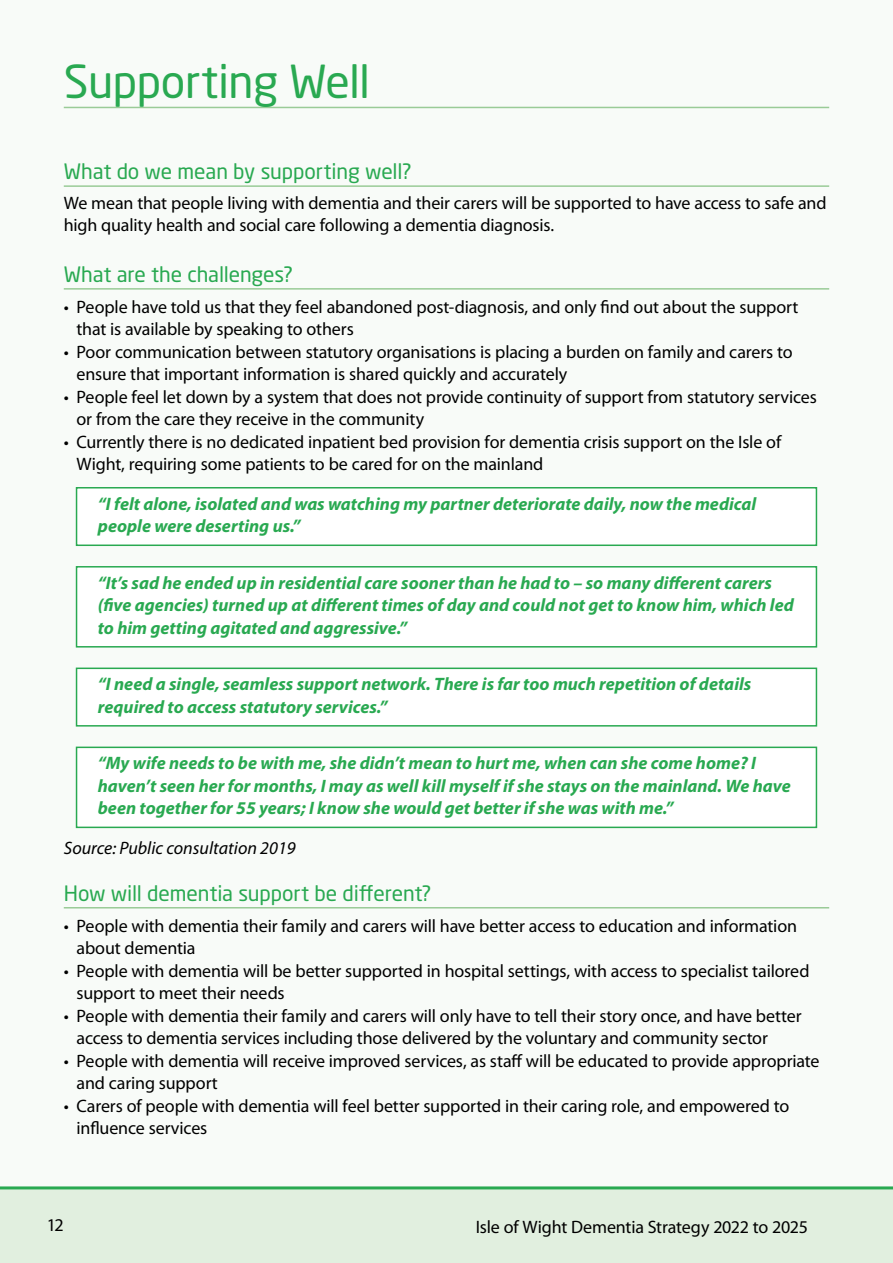
<style>
.page{position:relative;width:893px;height:1263px;background:#f8fbf8}
.page>*{position:absolute;margin:0;border:0;box-sizing:border-box;transform-origin:0 0}
.t1{font:45px "Neo Sans Std";letter-spacing:-.01em;color:#29a951}
.t2{font:21px "Neo Sans Std";letter-spacing:-.005em;color:#29a951}
.t3{font:18px/22.5px "Myriad Pro";letter-spacing:-.01em;color:#000}
.t4{font:italic 700 18px/22.5px "Myriad Pro";color:#29a951}
.t5{font:italic 18px "Myriad Pro";color:#000}
</style>
<div class="page">
<div style="left:0;top:1187px;width:893px;height:76px;background:#e1efdf"></div>
<hr style="left:0;top:1186px;width:893px;height:3px;background:#29a951">
<hr style="left:64px;top:107px;width:765px;height:1px;background:#9acb97">
<hr style="left:64px;top:185px;width:765px;height:2px;background:#9acb97">
<hr style="left:64px;top:288px;width:765px;height:2px;background:#9acb97">
<div style="left:76px;top:487px;width:741px;height:59px;background:#fff;border:2px solid #29a951"></div>
<div style="left:76px;top:566px;width:741px;height:81px;background:#fff;border:2px solid #29a951"></div>
<div style="left:76px;top:667px;width:741px;height:59px;background:#fff;border:2px solid #29a951"></div>
<div style="left:76px;top:747px;width:741px;height:81px;background:#fff;border:2px solid #29a951"></div>
<hr style="left:64px;top:907px;width:765px;height:1px;background:#9acb97">
<h1 class="t1" style="left:64px;top:54px;width:308px">Supporting Well</h1>
<p class="t2" style="left:64px;top:158px;width:350px">What do we mean by supporting well?</p>
<p class="t3" style="left:64px;top:192px;width:764px;line-height:21.6px">We mean that people living with dementia and their carers will be supported to have access to safe and high quality health and social care following a dementia diagnosis.</p>
<p class="t2" style="left:64px;top:261px;width:231px">What are the challenges?</p>
<p class="t3" style="left:77px;top:295px;width:723px;text-indent:-13px">• People have told us that they feel abandoned post-diagnosis, and only find out about the support that is available by speaking to others</p>
<p class="t3" style="left:77px;top:340px;width:718px;text-indent:-13px">• Poor communication between statutory organisations is placing a burden on family and carers to ensure that important information is shared quickly and accurately</p>
<p class="t3" style="left:77px;top:385px;width:742px;text-indent:-13px">• People feel let down by a system that does not provide continuity of support from statutory services or from the care they receive in the community</p>
<p class="t3" style="left:77px;top:430px;width:706px;text-indent:-13px">• Currently there is no dedicated inpatient bed provision for dementia crisis support on the Isle of<br>Wight, requiring some patients to be cared for on the mainland</p>
<p class="t4" style="left:98px;top:492px;width:660px">“I felt alone, isolated and was watching my partner deteriorate daily, now the medical people were deserting us.”</p>
<p class="t4" style="left:98px;top:571px;width:698px">“It’s sad he ended up in residential care sooner than he had to – so many different carers (five agencies) turned up at different times of day and could not get to know him, which led to him getting agitated and aggressive.”</p>
<p class="t4" style="left:98px;top:672px;width:655px">“I need a single, seamless support network. There is far too much repetition of details required to access statutory services.”</p>
<p class="t4" style="left:98px;top:751px;width:694px">“My wife needs to be with me, she didn’t mean to hurt me, when can she come home? I haven’t seen her for months, I may as well kill myself if she stays on the mainland. We have been together for 55 years; I know she would get better if she was with me.”</p>
<p class="t5" style="left:64px;top:837px;width:233px">Source: Public consultation 2019</p>
<p class="t2" style="left:64px;top:880px;width:369px">How will dementia support be different?</p>
<p class="t3" style="left:77px;top:914px;width:722px;text-indent:-13px">• People with dementia their family and carers will have better access to education and information about dementia</p>
<p class="t3" style="left:77px;top:959px;width:734px;text-indent:-13px">• People with dementia will be better supported in hospital settings, with access to specialist tailored support to meet their needs</p>
<p class="t3" style="left:77px;top:1004px;width:727px;text-indent:-13px">• People with dementia their family and carers will only have to tell their story once, and have better access to dementia services including those delivered by the voluntary and community sector</p>
<p class="t3" style="left:77px;top:1049px;width:744px;text-indent:-13px">• People with dementia will receive improved services, as staff will be educated to provide appropriate and caring support</p>
<p class="t3" style="left:77px;top:1094px;width:714px;text-indent:-13px">• Carers of people with dementia will feel better supported in their caring role, and empowered to influence services</p>
<p class="t3" style="left:47px;top:1214px;width:18px">12</p>
<p class="t3" style="left:476px;top:1215px;width:334px">Isle of Wight Dementia Strategy 2022 to 2025</p>
</div>
